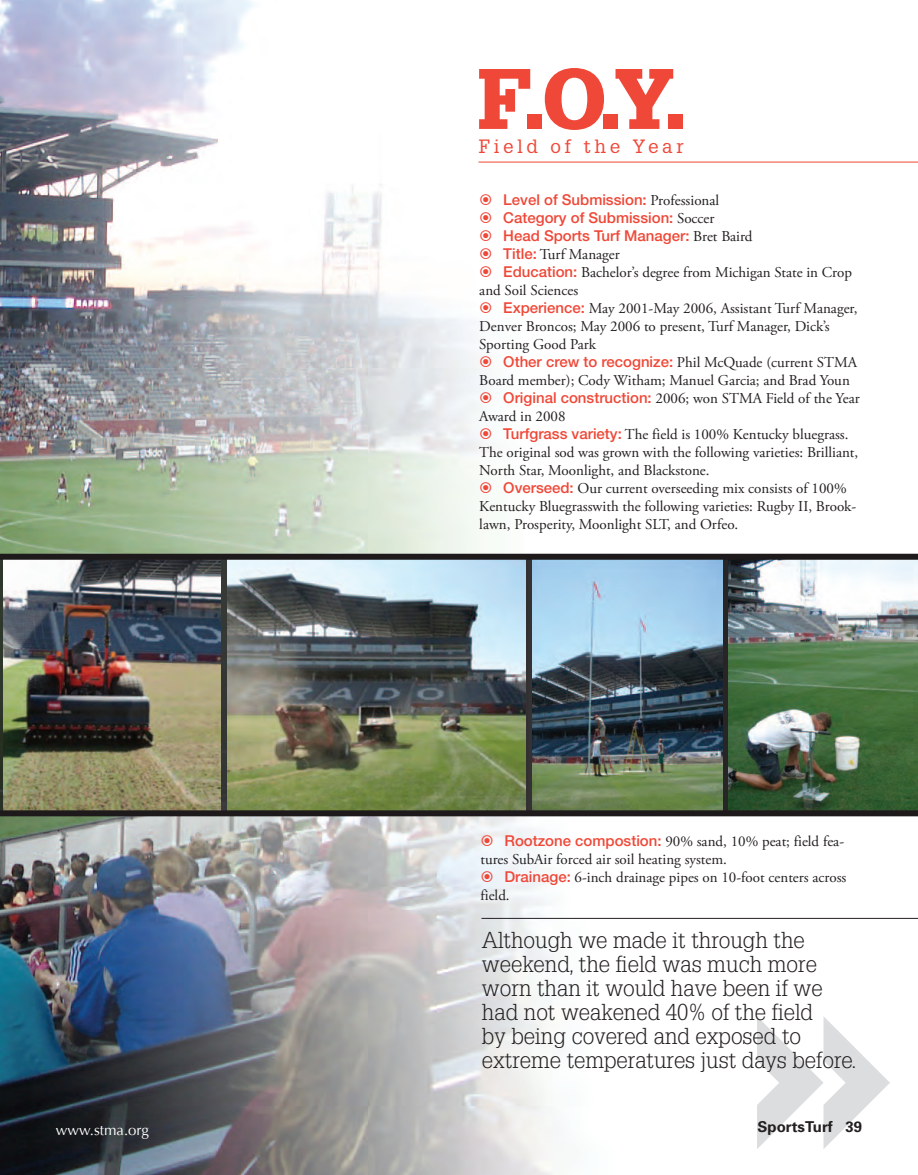
<style>
.page{position:relative;width:918px;height:1175px;background:#fff}
.page>*{position:absolute;margin:0;border:0;box-sizing:border-box;transform-origin:0 0}
.t1{font:221.55px "DKC Forever";color:#dcdddf}
.t2{font:900 83.7px "Glypha";color:#ef4838}
.t3{font:300 22.5px/24px "Glypha";color:#231f20}
.t4{font:18.75px "Glypha";letter-spacing:.2em;color:#ef4838}
.t5{font:15px "Adobe Garamond Pro";color:#231f20}
.t6{font:500 15px "Helvetica Neue";color:#ef4838}
.t7{font:700 15px "Univers";color:#231f20}
.t8{font:15px "Optima";color:#fff}
.s1{font-family:"Adobe Garamond Pro";font-weight:400;color:#231f20}
.s2{font-family:"Helvetica Neue";font-weight:500;color:#ef4838}
</style>
<div class="page">
<img style="left:0;top:0;width:641px;height:1174px">
<img style="left:0;top:560px;width:729px;height:250px">
<img style="left:3px;top:560px;width:217px;height:250px">
<img style="left:228px;top:560px;width:298px;height:250px">
<img style="left:532px;top:560px;width:190px;height:250px">
<img style="left:729px;top:560px;width:189px;height:250px">
<div style="left:0;top:554px;width:918px;height:6px;background:#1e1a1b"></div>
<div style="left:0;top:810px;width:918px;height:6px;background:#1e1a1b"></div>
<hr style="left:478px;top:162px;width:440px;height:1px;background:#ef4838">
<hr style="left:482px;top:918px;width:436px;height:1px;background:#231f20">
<svg style="left:481px;top:194px;width:10px;height:11px"></svg>
<svg style="left:481px;top:212px;width:10px;height:11px"></svg>
<svg style="left:481px;top:230px;width:10px;height:11px"></svg>
<svg style="left:481px;top:248px;width:10px;height:11px"></svg>
<svg style="left:481px;top:266px;width:10px;height:11px"></svg>
<svg style="left:481px;top:302px;width:10px;height:11px"></svg>
<svg style="left:481px;top:356px;width:10px;height:11px"></svg>
<svg style="left:481px;top:392px;width:10px;height:11px"></svg>
<svg style="left:481px;top:428px;width:10px;height:11px"></svg>
<svg style="left:481px;top:482px;width:10px;height:11px"></svg>
<svg style="left:482px;top:835px;width:11px;height:11px"></svg>
<svg style="left:482px;top:871px;width:11px;height:11px"></svg>
<p class="t8" style="left:56px;top:1121px;width:95px">www.stma.org</p>
<p class="t2" style="left:476px;top:67px;width:213px">F.O.Y.</p>
<p class="t4" style="left:479px;top:135px;width:207px">Field of the Year</p>
<p class="t6" style="left:503px;top:194px;width:217px">Level of Submission: <span class="s1">Professional</span></p>
<p class="t6" style="left:503px;top:212px;width:213px">Category of Submission: <span class="s1">Soccer</span></p>
<p class="t6" style="left:503px;top:230px;width:251px">Head Sports Turf Manager: <span class="s1">Bret Baird</span></p>
<p class="t5" style="left:503px;top:248px;width:118px"><span class="s2">Title:</span> Turf Manager</p>
<p class="t5" style="left:503px;top:266px;width:350px"><span class="s2">Education:</span> Bachelor’s degree from Michigan State in Crop</p>
<p class="t5" style="left:479px;top:284px;width:100px">and Soil Sciences</p>
<p class="t5" style="left:503px;top:302px;width:356px"><span class="s2">Experience:</span> May 2001-May 2006, Assistant Turf Manager,</p>
<p class="t5" style="left:479px;top:320px;width:352px">Denver Broncos; May 2006 to present, Turf Manager, Dick’s</p>
<p class="t5" style="left:479px;top:338px;width:118px">Sporting Good Park</p>
<p class="t5" style="left:503px;top:356px;width:355px"><span class="s2">Other crew to recognize:</span> Phil McQuade (current STMA</p>
<p class="t5" style="left:479px;top:374px;width:372px">Board member); Cody Witham; Manuel Garcia; and Brad Youn</p>
<p class="t5" style="left:503px;top:392px;width:358px"><span class="s2">Original construction:</span> 2006; won STMA Field of the Year</p>
<p class="t5" style="left:479px;top:410px;width:88px">Award in 2008</p>
<p class="t5" style="left:503px;top:428px;width:347px"><span class="s2">Turfgrass variety:</span> The field is 100% Kentucky bluegrass.</p>
<p class="t5" style="left:479px;top:446px;width:381px">The original sod was grown with the following varieties: Brilliant,</p>
<p class="t5" style="left:479px;top:464px;width:232px">North Star, Moonlight, and Blackstone.</p>
<p class="t5" style="left:503px;top:482px;width:345px"><span class="s2">Overseed:</span> Our current overseeding mix consists of 100%</p>
<p class="t5" style="left:479px;top:500px;width:379px">Kentucky Bluegrasswith the following varieties: Rugby II, Brook-</p>
<p class="t5" style="left:479px;top:518px;width:260px">lawn, Prosperity, Moonlight SLT, and Orfeo.</p>
<p class="t5" style="left:505px;top:835px;width:341px"><span class="s2">Rootzone compostion:</span> 90% sand, 10% peat; field fea-</p>
<p class="t5" style="left:481px;top:853px;width:248px">tures SubAir forced air soil heating system.</p>
<p class="t5" style="left:505px;top:871px;width:343px"><span class="s2">Drainage:</span> 6-inch drainage pipes on 10-foot centers across</p>
<p class="t5" style="left:481px;top:889px;width:31px">field.</p>
<p class="t3" style="left:482px;top:929px;width:376px">Although we made it through the weekend, the field was much more worn than it would have been if we had not weakened 40% of the field<br>by being covered and exposed to extreme temperatures just days before.</p>
<p class="t1" style="left:752px;top:972px;width:145px">»</p>
<p class="t7" style="left:758px;top:1121px;width:106px">SportsTurf 39</p>
</div>
